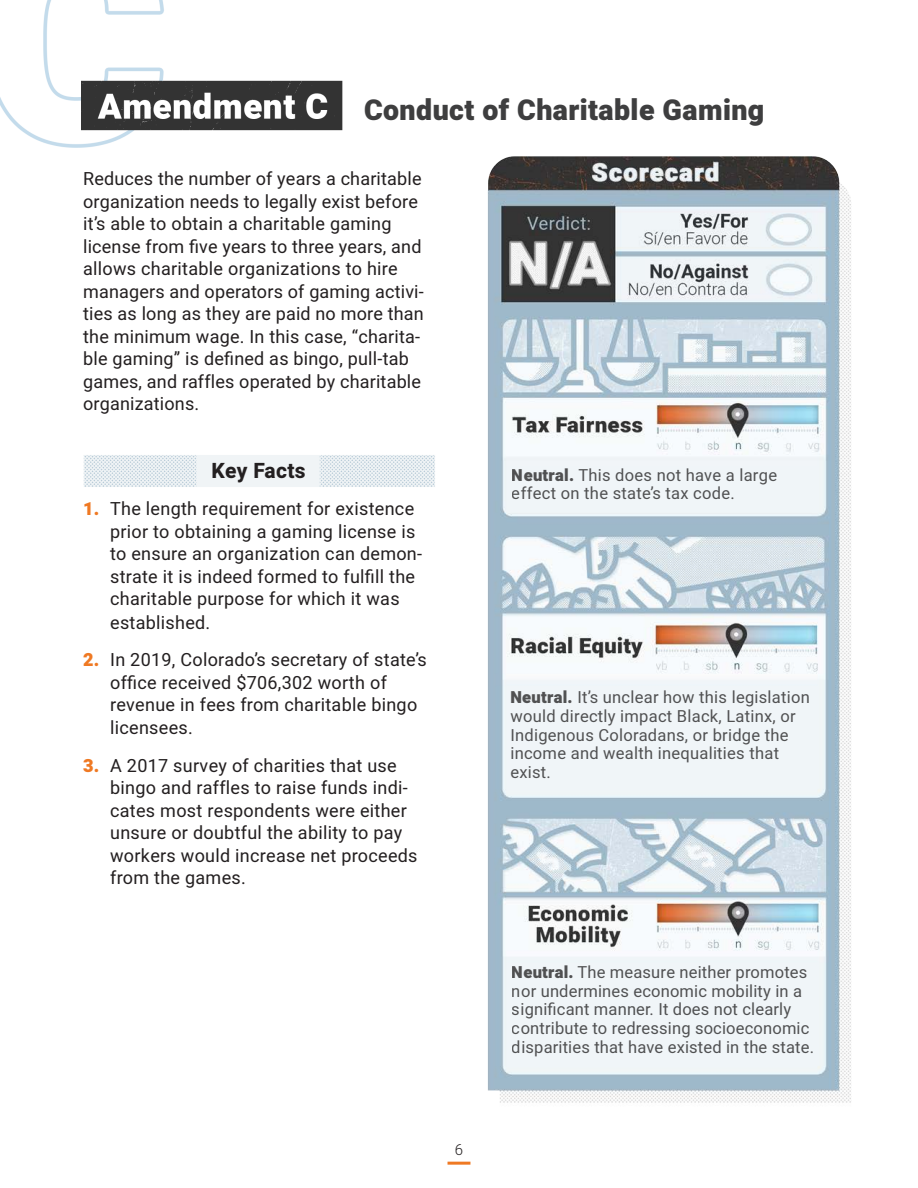
<style>
.page{position:relative;width:918px;height:1188px;background:#fff}
.page>*{position:absolute;margin:0;border:0;box-sizing:border-box;transform-origin:0 0}
.t1{font:900 28.5px "Heebo";letter-spacing:.015em;color:#3e3e3f}
.t2{font:800 21px "Heebo";letter-spacing:.015em;color:#231f20}
.t3{font:18px/22.5px "Heebo";letter-spacing:.015em;color:#231f20}
.t4{font:16.5px/18.8px "Heebo";letter-spacing:.015em;color:#3e3e3f}
.t5{font:300 15px "Heebo";color:#231f20}
.s1{font-weight:900;color:#ef7923}
.s2{font-weight:900}
</style>
<div class="page">
<hr style="left:448px;top:1162px;width:22px;height:3px;background:#ef7923">
<img style="left:0;top:0;width:343px;height:148px">
<img style="left:487px;top:156px;width:364px;height:947px">
<img style="left:83px;top:455px;width:352px;height:32px">
<p class="t1" style="left:364px;top:90px;width:402px">Conduct of Charitable Gaming</p>
<p class="t3" style="left:83px;top:168px;width:342px">Reduces the number of years a charitable organization needs to legally exist before it’s able to obtain a charitable gaming license from five years to three years, and allows charitable organizations to hire managers and operators of gaming activi&shy;ties as long as they are paid no more than the minimum wage. In this case, “charita&shy;ble gaming” is defined as bingo, pull-tab games, and raffles operated by charitable organizations.</p>
<p class="t2" style="left:212px;top:456px;width:96px">Key Facts</p>
<p class="t3" style="left:110px;top:498px;width:314px;text-indent:-27px"><span class="s1">1.</span> The length requirement for existence prior to obtaining a gaming license is to ensure an organization can demon&shy;strate it is indeed formed to fulfill the charitable purpose for which it was established.</p>
<p class="t3" style="left:110px;top:648px;width:318px;text-indent:-27px"><span class="s1">2.</span> In 2019, Colorado’s secretary of state’s office received $706,302 worth of revenue in fees from charitable bingo licensees.</p>
<p class="t3" style="left:110px;top:754px;width:309px;text-indent:-27px"><span class="s1">3.</span> A 2017 survey of charities that use bingo and raffles to raise funds indi&shy;cates most respondents were either unsure or doubtful the ability to pay workers would increase net proceeds from the games.</p>
<p class="t5" style="left:455px;top:1139px;width:10px">6</p>
<p class="t4" style="left:512px;top:465px;width:267px"><span class="s2">Neutral.</span> This does not have a large effect on the state’s tax code.</p>
<p class="t4" style="left:510px;top:688px;width:301px"><span class="s2">Neutral.</span> It’s unclear how this legislation would directly impact Black, Latinx, or Indigenous Coloradans, or bridge the income and wealth inequalities that exist.</p>
<p class="t4" style="left:512px;top:963px;width:304px"><span class="s2">Neutral.</span> The measure neither promotes nor undermines economic mobility in a significant manner. It does not clearly contribute to redressing socioeconomic disparities that have existed in the state.</p>
</div>
